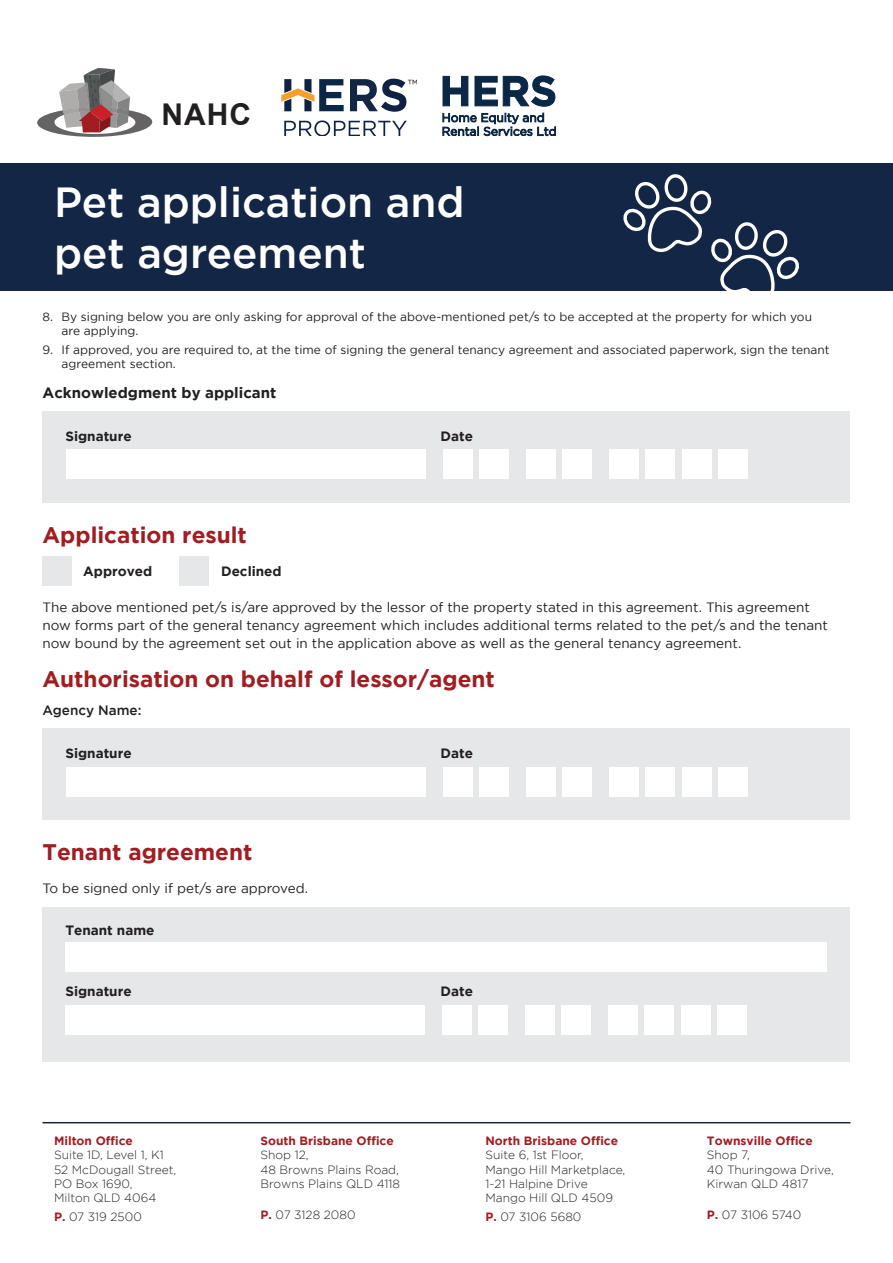
<style>
.page{position:relative;width:893px;height:1263px;background:#fff}
.page>*{position:absolute;margin:0;border:0;box-sizing:border-box;transform-origin:0 0}
.t1{font:500 42px/50.4px "Gotham";color:#fff}
.t2{font:700 30px "Arial";color:#231f20}
.t3{font:700 23.85px "Arial";color:#231f20}
.t4{font:700 22.5px "Gotham";color:#a11d22}
.t5{font:700 15px "Gotham";color:#231f20}
.t6{font:14.7px "Gotham";color:#231f20}
.t7{font:13.5px/18px "Gotham";color:#231f20}
.t8{font:700 13.5px "Gotham";color:#231f20}
.t9{font:500 13.5px "Gotham";color:#231f20}
.t10{font:300 12px/14.4px "Gotham";color:#231f20}
.t11{font:12px/14.4px "Gotham";color:#231f20}
.t12{font:700 12px "Gotham";color:#a11d22}
.s1{font-weight:700;color:#a11d22}
</style>
<div class="page">
<svg style="left:350px;top:79px;width:56px;height:33px"></svg>
<svg style="left:284px;top:120px;width:123px;height:15px"></svg>
<svg style="left:281px;top:79px;width:63px;height:32px"></svg>
<svg style="left:37px;top:68px;width:115px;height:69px"></svg>
<svg style="left:443px;top:113px;width:113px;height:23px"></svg>
<svg style="left:443px;top:76px;width:25px;height:30px"></svg>
<svg style="left:475px;top:76px;width:22px;height:30px"></svg>
<svg style="left:503px;top:76px;width:52px;height:30px"></svg>
<div style="left:43px;top:907px;width:807px;height:154px;background:#e6e7e9"></div>
<div style="left:65px;top:942px;width:762px;height:30px;background:#fff"></div>
<div style="left:43px;top:411px;width:807px;height:92px;background:#e6e7e9"></div>
<div style="left:43px;top:556px;width:29px;height:30px;background:#e6e7e9"></div>
<div style="left:179px;top:556px;width:30px;height:30px;background:#e6e7e9"></div>
<div style="left:0;top:163px;width:893px;height:128px;background:#132646"></div>
<svg style="left:623px;top:175px;width:176px;height:116px"></svg>
<div style="left:43px;top:728px;width:807px;height:92px;background:#e6e7e9"></div>
<div style="left:442px;top:1005px;width:30px;height:30px;background:#fff"></div>
<div style="left:478px;top:1005px;width:30px;height:30px;background:#fff"></div>
<div style="left:525px;top:1005px;width:30px;height:30px;background:#fff"></div>
<div style="left:561px;top:1005px;width:30px;height:30px;background:#fff"></div>
<div style="left:608px;top:1005px;width:30px;height:30px;background:#fff"></div>
<div style="left:644px;top:1005px;width:30px;height:30px;background:#fff"></div>
<div style="left:681px;top:1005px;width:29px;height:30px;background:#fff"></div>
<div style="left:717px;top:1005px;width:30px;height:30px;background:#fff"></div>
<div style="left:65px;top:1005px;width:360px;height:30px;background:#fff"></div>
<div style="left:443px;top:767px;width:30px;height:30px;background:#fff"></div>
<div style="left:479px;top:767px;width:30px;height:30px;background:#fff"></div>
<div style="left:526px;top:767px;width:30px;height:30px;background:#fff"></div>
<div style="left:562px;top:767px;width:30px;height:30px;background:#fff"></div>
<div style="left:609px;top:767px;width:30px;height:30px;background:#fff"></div>
<div style="left:645px;top:767px;width:30px;height:30px;background:#fff"></div>
<div style="left:682px;top:767px;width:29px;height:30px;background:#fff"></div>
<div style="left:718px;top:767px;width:30px;height:30px;background:#fff"></div>
<div style="left:67px;top:767px;width:359px;height:30px;background:#fff"></div>
<div style="left:443px;top:449px;width:30px;height:30px;background:#fff"></div>
<div style="left:479px;top:449px;width:30px;height:30px;background:#fff"></div>
<div style="left:526px;top:449px;width:30px;height:30px;background:#fff"></div>
<div style="left:562px;top:449px;width:30px;height:30px;background:#fff"></div>
<div style="left:609px;top:449px;width:30px;height:30px;background:#fff"></div>
<div style="left:645px;top:449px;width:30px;height:30px;background:#fff"></div>
<div style="left:682px;top:449px;width:29px;height:30px;background:#fff"></div>
<div style="left:718px;top:449px;width:30px;height:30px;background:#fff"></div>
<div style="left:67px;top:449px;width:359px;height:30px;background:#fff"></div>
<hr style="left:43px;top:1122px;width:807px;height:1px;background:#132646">
<h2 class="t2" style="left:161px;top:94px;width:91px">NAHC</h2>
<h3 class="t3" style="left:166px;top:102px;width:70px">NAHC</h3>
<p class="t6" style="left:408px;top:76px;width:12px">™</p>
<h1 class="t1" style="left:54px;top:176px;width:412px">Pet application and pet agreement</h1>
<p class="t11" style="left:62px;top:309px;width:752px;text-indent:-19px">8. By signing below you are only asking for approval of the above-mentioned pet/s to be accepted at the property for which you are applying.</p>
<p class="t11" style="left:62px;top:342px;width:770px;text-indent:-19px">9. If approved, you are required to, at the time of signing the general tenancy agreement and associated paperwork, sign the tenant agreement section.</p>
<p class="t5" style="left:43px;top:384px;width:235px">Acknowledgment by applicant</p>
<p class="t8" style="left:65px;top:428px;width:68px">Signature</p>
<p class="t8" style="left:440px;top:428px;width:34px">Date</p>
<h3 class="t4" style="left:43px;top:522px;width:206px">Application result</h3>
<p class="t8" style="left:83px;top:564px;width:70px">Approved</p>
<p class="t8" style="left:221px;top:564px;width:62px">Declined</p>
<p class="t7" style="left:43px;top:598px;width:787px">The above mentioned pet/s is/are approved by the lessor of the property stated in this agreement. This agreement now forms part of the general tenancy agreement which includes additional terms related to the pet/s and the tenant now bound by the agreement set out in the application above as well as the general tenancy agreement.</p>
<h3 class="t4" style="left:43px;top:666px;width:454px">Authorisation on behalf of lessor/agent</h3>
<p class="t9" style="left:43px;top:703px;width:100px">Agency Name:</p>
<p class="t8" style="left:65px;top:745px;width:68px">Signature</p>
<p class="t8" style="left:440px;top:745px;width:34px">Date</p>
<h3 class="t4" style="left:43px;top:839px;width:211px">Tenant agreement</h3>
<p class="t7" style="left:43px;top:879px;width:267px">To be signed only if pet/s are approved.</p>
<p class="t8" style="left:65px;top:922px;width:90px">Tenant name</p>
<p class="t8" style="left:65px;top:983px;width:68px">Signature</p>
<p class="t8" style="left:440px;top:983px;width:34px">Date</p>
<p class="t12" style="left:54px;top:1134px;width:80px">Milton Office</p>
<p class="t10" style="left:54px;top:1147px;width:124px">Suite 1D, Level 1, K1<br>52 McDougall Street,<br>PO Box 1690,<br>Milton QLD 4064</p>
<p class="t10" style="left:54px;top:1209px;width:89px"><span class="s1">P.</span> 07 319 2500</p>
<p class="t12" style="left:260px;top:1134px;width:135px">South Brisbane Office</p>
<p class="t10" style="left:260px;top:1147px;width:141px">Shop 12,<br>48 Browns Plains Road,<br>Browns Plains QLD 4118</p>
<p class="t10" style="left:260px;top:1208px;width:97px"><span class="s1">P.</span> 07 3128 2080</p>
<p class="t12" style="left:485px;top:1134px;width:134px">North Brisbane Office</p>
<p class="t10" style="left:485px;top:1147px;width:141px">Suite 6, 1st Floor,<br>Mango Hill Marketplace,<br>1-21 Halpine Drive<br>Mango Hill QLD 4509</p>
<p class="t10" style="left:485px;top:1209px;width:98px"><span class="s1">P.</span> 07 3106 5680</p>
<p class="t12" style="left:707px;top:1134px;width:107px">Townsville Office</p>
<p class="t10" style="left:707px;top:1147px;width:128px">Shop 7,<br>40 Thuringowa Drive,<br>Kirwan QLD 4817</p>
<p class="t10" style="left:707px;top:1208px;width:96px"><span class="s1">P.</span> 07 3106 5740</p>
</div>
